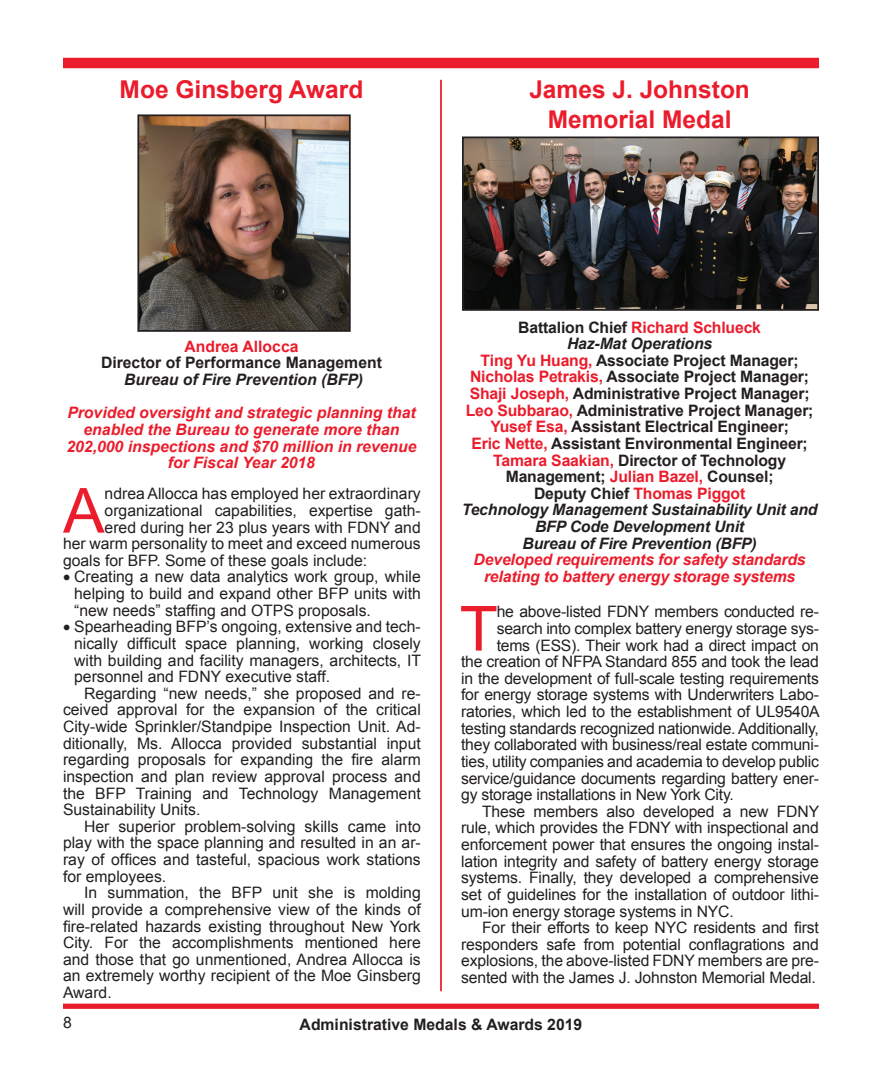
<style>
.page{position:relative;width:882px;height:1071px;background:#fff}
.page>*{position:absolute;margin:0;border:0;box-sizing:border-box;transform-origin:0 0}
.t1{font:62.12px "Arial";color:#eb1c2c}
.t2{font:700 24.5px "Arial";color:#eb1c2c}
.List_Paragraph{font:15.75px/16.6px "Arial";letter-spacing:-.01em;color:#231f20;text-align:justify}
.t3{font:700 15.75px/16.6px "Arial";letter-spacing:-.01em;color:#231f20}
.t4{font:italic 700 15.75px/16.6px "Arial";color:#eb1c2c;text-align:center}
.t5{font:italic 700 15.75px/16.6px "Arial";letter-spacing:-.01em;color:#231f20;text-align:center}
.t6{font:700 15.75px "Arial";color:#eb1c2c}
.s1{font-style:normal}
.s2{font-style:normal;color:#eb1c2c}
.s3{color:#eb1c2c}
</style>
<div class="page">
<div style="left:63px;top:58px;width:756px;height:10px;background:#eb1c2c"></div>
<div style="left:63px;top:1004px;width:756px;height:5px;background:#eb1c2c"></div>
<hr style="left:440px;top:80px;width:2px;height:911px;background:#eb1c2c">
<img style="left:140px;top:117px;width:208px;height:212px">
<div style="left:137px;top:114px;width:214px;height:218px;border:2px solid #231f20"></div>
<img style="left:465px;top:139px;width:351px;height:169px">
<div style="left:462px;top:136px;width:357px;height:175px;border:2px solid #231f20"></div>
<p class="t2" style="left:120px;top:74px;width:245px">Moe Ginsberg Award</p>
<p class="t2" style="left:529px;top:74px;width:222px">James J. Johnston</p>
<p class="t2" style="left:548px;top:103px;width:185px">Memorial Medal</p>
<p class="t6" style="left:184px;top:336px;width:116px">Andrea Allocca</p>
<p class="t3" style="left:101px;top:355px;width:282px">Director of Performance Management</p>
<p class="t5" style="left:124px;top:372px;width:240px">Bureau of Fire Prevention (BFP)</p>
<p class="t4" style="left:66px;top:405px;width:352px">Provided oversight and strategic planning that enabled the Bureau to generate more than 202,000 inspections and $70 million in revenue for Fiscal Year 2018</p>
<p class="t1" style="left:63px;top:470px;width:43px">A</p>
<p class="List_Paragraph" style="left:105px;top:486px;width:318px">ndrea Allocca has employed her extraordinary</p>
<p class="List_Paragraph" style="left:105px;top:502px;width:318px">organizational capabilities, expertise gath-</p>
<p class="List_Paragraph" style="left:105px;top:519px;width:318px">ered during her 23 plus years with FDNY and</p>
<p class="List_Paragraph" style="left:63px;top:536px;width:359px">her warm personality to meet and exceed numerous</p>
<p class="List_Paragraph" style="left:63px;top:552px;width:306px">goals for BFP. Some of these goals include:</p>
<p class="List_Paragraph" style="left:74px;top:569px;width:348px;text-indent:-11px">• Creating a new data analytics work group, while helping to build and expand other BFP units with “new needs” staffing and OTPS proposals.</p>
<p class="List_Paragraph" style="left:74px;top:619px;width:348px;text-indent:-11px">• Spearheading BFP’s ongoing, extensive and tech&shy;nically difficult space planning, working closely with building and facility managers, architects, IT personnel and FDNY executive staff.</p>
<p class="List_Paragraph" style="left:63px;top:685px;width:359px;text-indent:21px">Regarding “new needs,” she proposed and re&shy;ceived approval for the expansion of the critical City-wide Sprinkler/Standpipe Inspection Unit. Ad&shy;ditionally, Ms. Allocca provided substantial input regarding proposals for expanding the fire alarm inspection and plan review approval process and the BFP Training and Technology Management Sustainability Units.</p>
<p class="List_Paragraph" style="left:63px;top:818px;width:359px;text-indent:21px">Her superior problem-solving skills came into play with the space planning and resulted in an ar&shy;ray of offices and tasteful, spacious work stations for employees.</p>
<p class="List_Paragraph" style="left:63px;top:885px;width:359px;text-indent:21px">In summation, the BFP unit she is molding will provide a comprehensive view of the kinds of fire-related hazards existing throughout New York City. For the accomplishments mentioned here and those that go unmentioned, Andrea Allocca is an extremely worthy recipient of the Moe Ginsberg Award.</p>
<p class="t5" style="left:518px;top:319px;width:244px"><span class="s1">Battalion Chief</span> <span class="s2">Richard Schlueck<br></span>Haz-Mat Operations</p>
<p class="t3" style="left:481px;top:352px;width:320px"><span class="s3">Ting Yu Huang,</span> Associate Project Manager;</p>
<p class="t3" style="left:466px;top:369px;width:349px"><span class="s3">Nicholas Petrakis,</span> Associate Project Manager;<br><span class="s3">Shaji Joseph,</span> Administrative Project Manager;<br><span class="s3">Leo Subbarao,</span> Administrative Project Manager;</p>
<p class="t3" style="left:471px;top:419px;width:338px;text-align:center"><span class="s3">Yusef Esa,</span> Assistant Electrical Engineer;<br><span class="s3">Eric Nette,</span> Assistant Environmental Engineer; <span class="s3">Tamara Saakian,</span> Director of Technology Management; <span class="s3">Julian Bazel,</span> Counsel;</p>
<p class="t5" style="left:462px;top:485px;width:357px"><span class="s1">Deputy Chief</span> <span class="s2">Thomas Piggot<br></span>Technology Management Sustainability Unit and<br>BFP Code Development Unit</p>
<p class="t5" style="left:523px;top:535px;width:236px">Bureau of Fire Prevention (BFP)</p>
<p class="t4" style="left:474px;top:552px;width:334px">Developed requirements for safety standards relating to battery energy storage systems</p>
<p class="t1" style="left:460px;top:588px;width:40px">T</p>
<p class="List_Paragraph" style="left:497px;top:604px;width:324px">he above-listed FDNY members conducted re-</p>
<p class="List_Paragraph" style="left:497px;top:620px;width:324px">search into complex battery energy storage sys-</p>
<p class="List_Paragraph" style="left:497px;top:637px;width:324px">tems (ESS). Their work had a direct impact on</p>
<p class="List_Paragraph" style="left:461px;top:654px;width:359px">the creation of NFPA Standard 855 and took the lead</p>
<p class="List_Paragraph" style="left:461px;top:670px;width:359px">in the development of full-scale testing requirements</p>
<p class="List_Paragraph" style="left:461px;top:687px;width:359px">for energy storage systems with Underwriters Labo-</p>
<p class="List_Paragraph" style="left:461px;top:703px;width:360px">ratories, which led to the establishment of UL9540A</p>
<p class="List_Paragraph" style="left:461px;top:720px;width:359px">testing standards recognized nationwide. Additionally,</p>
<p class="List_Paragraph" style="left:461px;top:737px;width:359px">they collaborated with business/real estate communi-</p>
<p class="List_Paragraph" style="left:461px;top:753px;width:359px">ties, utility companies and academia to develop public</p>
<p class="List_Paragraph" style="left:461px;top:770px;width:359px">service/guidance documents regarding battery ener-</p>
<p class="List_Paragraph" style="left:461px;top:787px;width:271px">gy storage installations in New York City.</p>
<p class="List_Paragraph" style="left:461px;top:803px;width:360px;text-indent:21px">These members also developed a new FDNY rule, which provides the FDNY with inspectional and enforcement power that ensures the ongoing instal&shy;lation integrity and safety of battery energy storage systems. Finally, they developed a comprehensive set of guidelines for the installation of outdoor lithi&shy;um-ion energy storage systems in NYC.</p>
<p class="List_Paragraph" style="left:461px;top:920px;width:359px;text-indent:21px">For their efforts to keep NYC residents and first responders safe from potential conflagrations and explosions, the above-listed FDNY members are pre&shy;sented with the James J. Johnston Memorial Medal.</p>
<p class="List_Paragraph" style="left:63px;top:1015px;width:10px">8</p>
<p class="t3" style="left:300px;top:1016px;width:284px">Administrative Medals &amp; Awards 2019</p>
</div>
